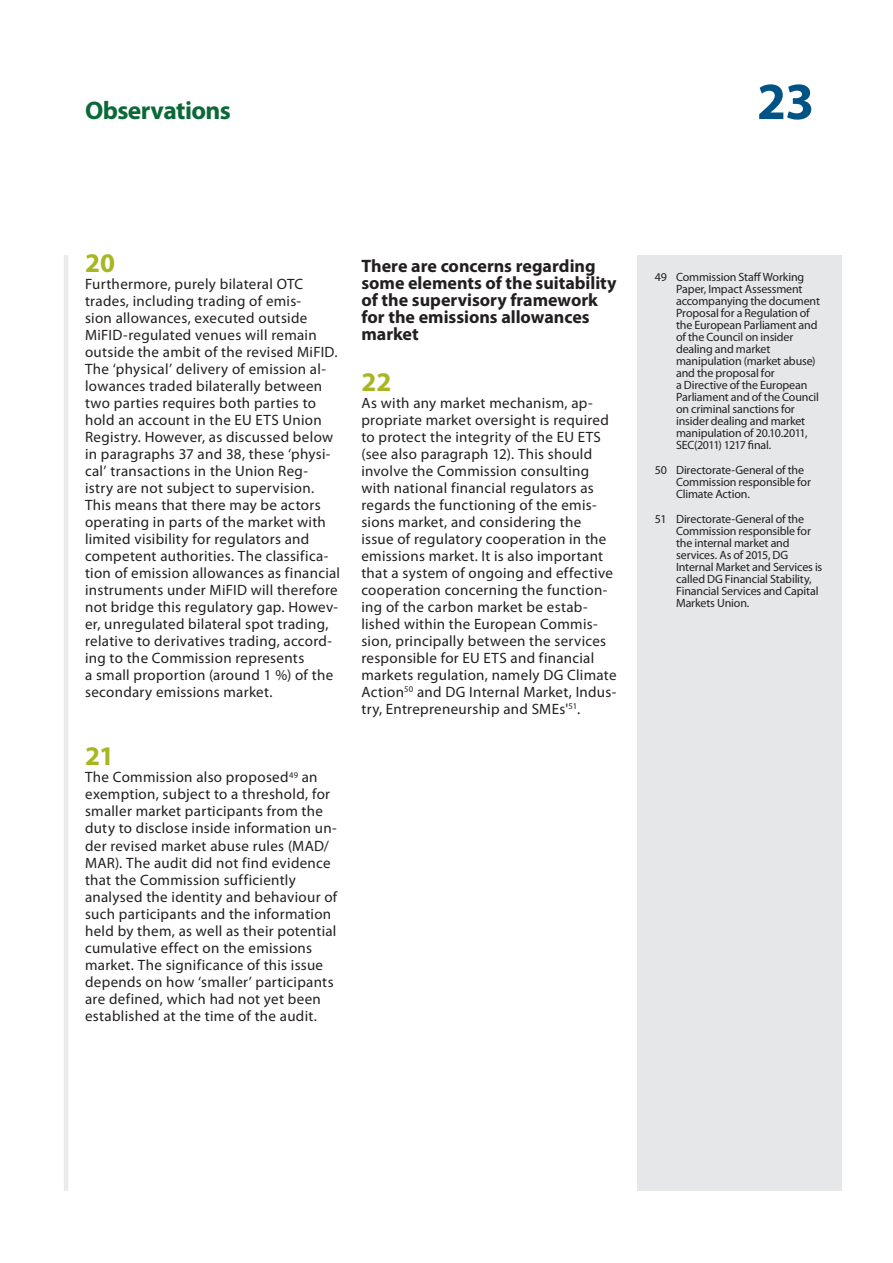
<style>
.page{position:relative;width:893px;height:1263px;background:#fff}
.page>*{position:absolute;margin:0;border:0;box-sizing:border-box;transform-origin:0 0}
.t1{font:700 52.5px "Myriad Pro";color:#015386}
.E_05_-_CHAP__1__TEXT{font:700 27px "Myriad Pro";color:#a7b621}
.t2{font:700 25.5px "Myriad Pro";letter-spacing:-.025em;color:#0b6938}
.E_04_-_CHAP__TITRE_B{font:700 18px/17px "Myriad Pro";color:#231f20}
.E_05_-_CHAP__1__TEXT-2{font:15px/17px "Myriad Pro";letter-spacing:.02em;color:#231f20}
.E_08_-_CHAP__FOOTNOT{font:12px/12px "Myriad Pro";letter-spacing:-.015em;color:#231f20}
</style>
<div class="page">
<hr style="left:64px;top:255px;width:4px;height:936px;background:#ebebeb">
<div style="left:638px;top:255px;width:204px;height:936px;background:#e6e7e9"></div>
<h3 class="t2" style="left:85px;top:94px;width:147px">Observations</h3>
<h1 class="t1" style="left:757px;top:67px;width:59px">23</h1>
<p class="E_05_-_CHAP__1__TEXT" style="left:85px;top:245px;width:32px">20</p>
<p class="E_05_-_CHAP__1__TEXT-2" style="left:85px;top:275px;width:257px">Furthermore, purely bilateral OTC trades, including trading of emis-<br>sion allowances, executed outside MiFID‑regulated venues will remain outside the ambit of the revised MiFID.<br>The ‘physical’ delivery of emission al&shy;lowances traded bilaterally between two parties requires both parties to hold an account in the EU ETS Union Registry. However, as discussed below in paragraphs 37 and 38, these ‘physi&shy;cal’ transactions in the Union Reg-<br>istry are not subject to supervision.<br>This means that there may be actors operating in parts of the market with limited visibility for regulators and competent authorities. The classifica&shy;tion of emission allowances as financial instruments under MiFID will therefore not bridge this regulatory gap. Howev&shy;er, unregulated bilateral spot trading, relative to derivatives trading, accord&shy;ing to the Commission represents<br>a small proportion (around 1 %) of the secondary emissions market.</p>
<p class="E_05_-_CHAP__1__TEXT" style="left:85px;top:739px;width:31px">21</p>
<p class="E_05_-_CHAP__1__TEXT-2" style="left:85px;top:769px;width:254px">The Commission also proposed<sup>49</sup> an exemption, subject to a threshold, for smaller market participants from the duty to disclose inside information un&shy;der revised market abuse rules (MAD/ MAR). The audit did not find evidence that the Commission sufficiently analysed the identity and behaviour of such participants and the information held by them, as well as their potential cumulative effect on the emissions market. The significance of this issue depends on how ‘smaller’ participants are defined, which had not yet been established at the time of the audit.</p>
<p class="E_04_-_CHAP__TITRE_B" style="left:361px;top:257px;width:257px">There are concerns regarding some elements of the suitability of the supervisory framework for the emissions allowances market</p>
<p class="E_05_-_CHAP__1__TEXT" style="left:361px;top:364px;width:32px">22</p>
<p class="E_05_-_CHAP__1__TEXT-2" style="left:361px;top:394px;width:257px">As with any market mechanism, ap&shy;propriate market oversight is required to protect the integrity of the EU ETS (see also paragraph 12). This should involve the Commission consulting with national financial regulators as regards the functioning of the emis&shy;sions market, and considering the issue of regulatory cooperation in the emissions market. It is also important that a system of ongoing and effective cooperation concerning the function&shy;ing of the carbon market be estab&shy;lished within the European Commis&shy;sion, principally between the services responsible for EU ETS and financial markets regulation, namely DG Climate Action<sup>50</sup> and DG Internal Market, Indus&shy;try, Entrepreneurship and SMEs'<sup>51</sup>.</p>
<p class="E_08_-_CHAP__FOOTNOT" style="left:676px;top:271px;width:145px;text-indent:-21px">49 Commission Staff Working<br>Paper, Impact Assessment accompanying the document<br>Proposal for a Regulation of the European Parliament and of the Council on insider dealing and market manipulation (market abuse) and the proposal for<br>a Directive of the European<br>Parliament and of the Council on criminal sanctions for insider dealing and market manipulation of 20.10.2011,<br>SEC(2011) 1217 final.</p>
<p class="E_08_-_CHAP__FOOTNOT" style="left:676px;top:464px;width:136px;text-indent:-21px">50 Directorate‑General of the<br>Commission responsible for<br>Climate Action.</p>
<p class="E_08_-_CHAP__FOOTNOT" style="left:676px;top:512px;width:148px;text-indent:-21px">51 Directorate‑General of the<br>Commission responsible for the internal market and services. As of 2015, DG<br>Internal Market and Services is called DG Financial Stability,<br>Financial Services and Capital<br>Markets Union.</p>
</div>
